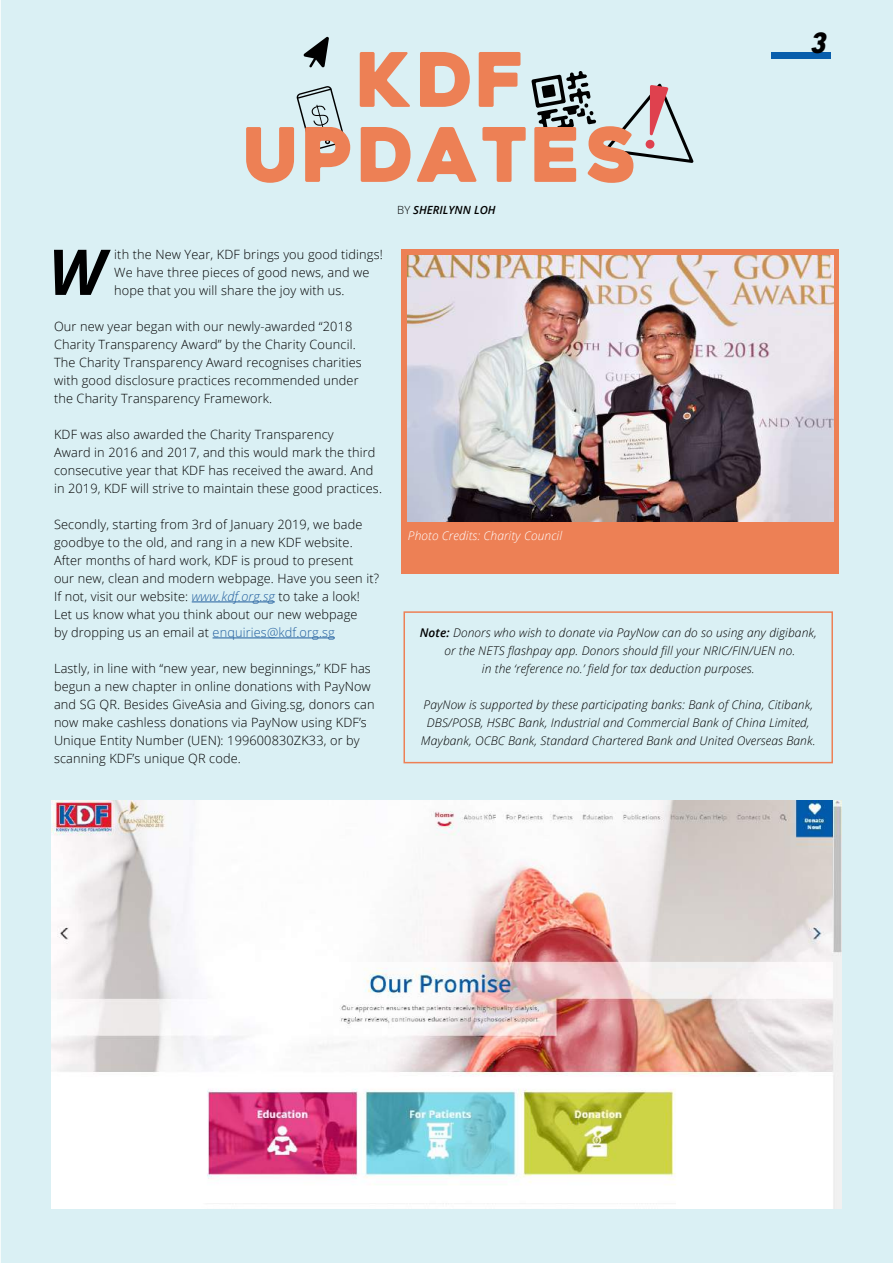
<style>
.page{position:relative;width:893px;height:1263px;background:#fff}
.page>*{position:absolute;margin:0;border:0;box-sizing:border-box;transform-origin:0 0}
.t1{font:75px/75px "Heavitas";letter-spacing:.045em;color:#ed8055;text-align:center}
.t2{font:italic 700 63.15px "Open Sans";color:#000}
.t3{font:italic 800 30px "DIN Next LT Pro";color:#000}
.t4{font:300 12.75px/18px "Open Sans";letter-spacing:.01em;color:#000}
.t5{font:italic 300 12px/18px "Open Sans";letter-spacing:.01em;color:#000;text-align:center}
.t6{font:italic 300 12px "Open Sans";letter-spacing:.01em;color:#fff}
.t7{font:italic 600 11.25px "Open Sans";letter-spacing:.005em;color:#000}
.s1{font-weight:300;font-style:normal}
.s2{font-style:italic;color:#215e9e}
.s3{color:#215e9e}
.s4{font-weight:600}
</style>
<div class="page">
<div style="left:1px;top:0;width:892px;height:1263px;background:#daf0f4"></div>
<div style="left:771px;top:52px;width:60px;height:7px;background:#085eac"></div>
<svg style="left:304px;top:37px;width:25px;height:31px"></svg>
<svg style="left:531px;top:71px;width:166px;height:94px;background:#bdc9cd"></svg>
<svg style="left:296px;top:86px;width:49px;height:65px;background:#bbced1"></svg>
<hr style="left:192px;top:602px;width:83px;height:1px;background:#215e9e">
<hr style="left:213px;top:638px;width:122px;height:1px;background:#215e9e">
<div style="left:401px;top:249px;width:438px;height:325px;background:#ed8055"></div>
<img style="left:408px;top:256px;width:425px;height:265px">
<img style="left:52px;top:800px;width:789px;height:409px">
<div style="left:403px;top:611px;width:430px;height:152px;border:2px solid #ed8055"></div>
<h1 class="t1" style="left:242px;top:43px;width:397px">KDF<br>UPDATES</h1>
<p class="t7" style="left:397px;top:202px;width:100px"><span class="s1">BY</span> SHERILYNN LOH</p>
<h3 class="t3" style="left:810px;top:25px;width:18px">3</h3>
<h2 class="t2" style="left:48px;top:227px;width:58px">W</h2>
<p class="t4" style="left:114px;top:245px;width:270px">ith the New Year, KDF brings you good tidings!<br>We have three pieces of good news, and we hope that you will share the joy with us.</p>
<p class="t4" style="left:54px;top:317px;width:309px">Our new year began with our newly-awarded “2018<br>Charity Transparency Award” by the Charity Council.<br>The Charity Transparency Award recognises charities with good disclosure practices recommended under the Charity Transparency Framework.</p>
<p class="t4" style="left:54px;top:425px;width:330px">KDF was also awarded the Charity Transparency<br>Award in 2016 and 2017, and this would mark the third consecutive year that KDF has received the award. And in 2019, KDF will strive to maintain these good practices.</p>
<p class="t4" style="left:54px;top:515px;width:327px">Secondly, starting from 3rd of January 2019, we bade goodbye to the old, and rang in a new KDF website.<br>After months of hard work, KDF is proud to present<br>our new, clean and modern webpage. Have you seen it?<br>If not, visit our website: <span class="s2">www.kdf.org.sg</span> to take a look!<br>Let us know what you think about our new webpage<br>by dropping us an email at <span class="s3">enquiries@kdf.org.sg</span></p>
<p class="t4" style="left:54px;top:659px;width:322px">Lastly, in line with “new year, new beginnings,” KDF has begun a new chapter in online donations with PayNow and SG QR. Besides GiveAsia and Giving.sg, donors can now make cashless donations via PayNow using KDF’s Unique Entity Number (UEN): 199600830ZK33, or by scanning KDF’s unique QR code.</p>
<p class="t6" style="left:408px;top:527px;width:156px">Photo Credits: Charity Council</p>
<p class="t5" style="left:420px;top:623px;width:399px"><span class="s4">Note:</span> Donors who wish to donate via PayNow can do so using any digibank, or the NETS flashpay app. Donors should fill your NRIC/FIN/UEN no.<br>in the ‘reference no.’ field for tax deduction purposes.</p>
<p class="t5" style="left:421px;top:695px;width:396px">PayNow is supported by these participating banks: Bank of China, Citibank,<br>DBS/POSB, HSBC Bank, Industrial and Commercial Bank of China Limited,<br>Maybank, OCBC Bank, Standard Chartered Bank and United Overseas Bank.</p>
</div>
